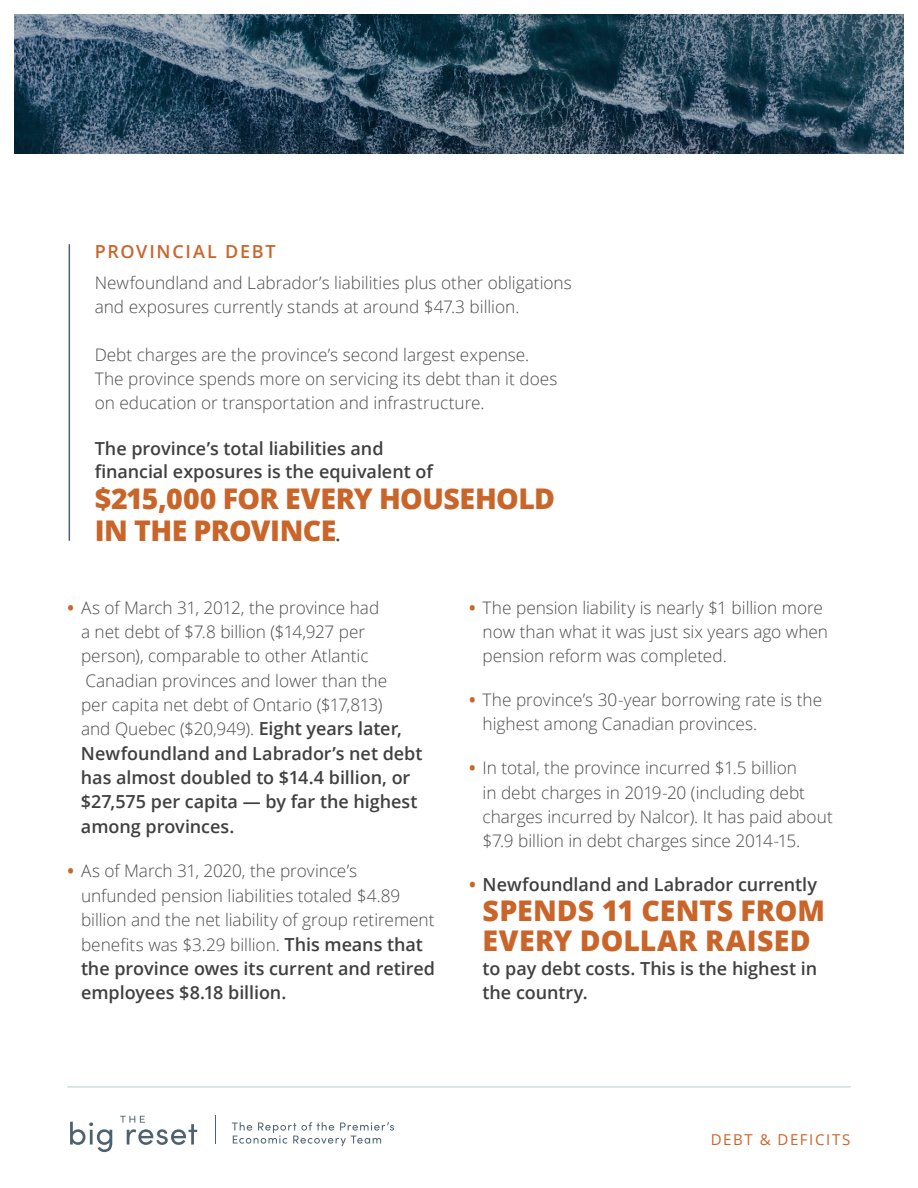
<style>
.page{position:relative;width:918px;height:1188px;background:#fff}
.page>*{position:absolute;margin:0;border:0;box-sizing:border-box;transform-origin:0 0}
.t1{font:800 28.5px/31.5px "Open Sans";letter-spacing:-.01em;color:#ca652a}
.t2{font:800 28.5px/30px "Open Sans";letter-spacing:.01em;color:#ca652a}
.t3{font:600 18px/24.3px "Open Sans";letter-spacing:-.005em;color:#404041}
.t4{font:600 18px "Open Sans";letter-spacing:.095em;color:#ca652a}
.t5{font:300 17.25px/24.3px "Open Sans";color:#4c4c4e}
.t6{font:15px "Open Sans";letter-spacing:.11em;color:#ca652a}
.s1{font-weight:600;font-size:18px;color:#404041}
.s2{font-weight:700;color:#ca652a}
</style>
<div class="page">
<svg style="left:70px;top:1122px;width:42px;height:30px"></svg>
<svg style="left:120px;top:1116px;width:77px;height:29px"></svg>
<svg style="left:215px;top:1116px;width:1px;height:28px"></svg>
<svg style="left:232px;top:1122px;width:162px;height:24px"></svg>
<hr style="left:68px;top:1086px;width:783px;height:2px;background:#d1dbdc">
<hr style="left:69px;top:244px;width:1px;height:297px;background:#4d616f">
<img style="left:14px;top:14px;width:890px;height:139px">
<p class="t4" style="left:95px;top:241px;width:183px">PROVINCIAL DEBT</p>
<p class="t5" style="left:95px;top:272px;width:479px">Newfoundland and Labrador’s liabilities plus other obligations and exposures currently stands at around $47.3 billion.</p>
<p class="t5" style="left:95px;top:344px;width:464px">Debt charges are the province’s second largest expense.<br>The province spends more on servicing its debt than it does on education or transportation and infrastructure.</p>
<p class="t3" style="left:95px;top:439px;width:340px;line-height:22.5px">The province’s total liabilities and financial exposures is the equivalent of</p>
<h1 class="t1" style="left:95px;top:485px;width:462px">$215,000 FOR EVERY HOUSEHOLD<br>IN THE PROVINCE<span class="s1">.</span></h1>
<p class="t5" style="left:81px;top:597px;width:322px;text-indent:-14px"><span class="s2">•</span> As of March 31, 2012, the province had<br>a net debt of $7.8 billion ($14,927 per person), comparable to other Atlantic Canadian provinces and lower than the per capita net debt of Ontario ($17,813) and Quebec ($20,949). <span class="s1">Eight years later,</span></p>
<p class="t3" style="left:81px;top:743px;width:343px">Newfoundland and Labrador’s net debt has almost doubled to $14.4 billion, or $27,575 per capita — by far the highest among provinces.</p>
<p class="t5" style="left:81px;top:861px;width:355px;text-indent:-14px"><span class="s2">•</span> As of March 31, 2020, the province’s unfunded pension liabilities totaled $4.89 billion and the net liability of group retirement benefits was $3.29 billion. <span class="s1">This means that</span></p>
<p class="t3" style="left:81px;top:958px;width:356px">the province owes its current and retired employees $8.18 billion.</p>
<p class="t5" style="left:483px;top:597px;width:347px;text-indent:-14px"><span class="s2">•</span> The pension liability is nearly $1 billion more now than what it was just six years ago when pension reform was completed.</p>
<p class="t5" style="left:483px;top:690px;width:341px;text-indent:-14px"><span class="s2">•</span> The province’s 30-year borrowing rate is the highest among Canadian provinces.</p>
<p class="t5" style="left:483px;top:758px;width:352px;text-indent:-14px"><span class="s2">•</span> In total, the province incurred $1.5 billion<br>in debt charges in 2019-20 (including debt charges incurred by Nalcor). It has paid about $7.9 billion in debt charges since 2014-15.</p>
<p class="t3" style="left:469px;top:874px;width:349px"><span class="s2">•</span> Newfoundland and Labrador currently</p>
<h1 class="t2" style="left:483px;top:897px;width:344px">SPENDS 11 CENTS FROM<br>EVERY DOLLAR RAISED</h1>
<p class="t3" style="left:483px;top:958px;width:336px">to pay debt costs. This is the highest in the country.</p>
<p class="t6" style="left:711px;top:1131px;width:141px">DEBT &amp; DEFICITS</p>
</div>
